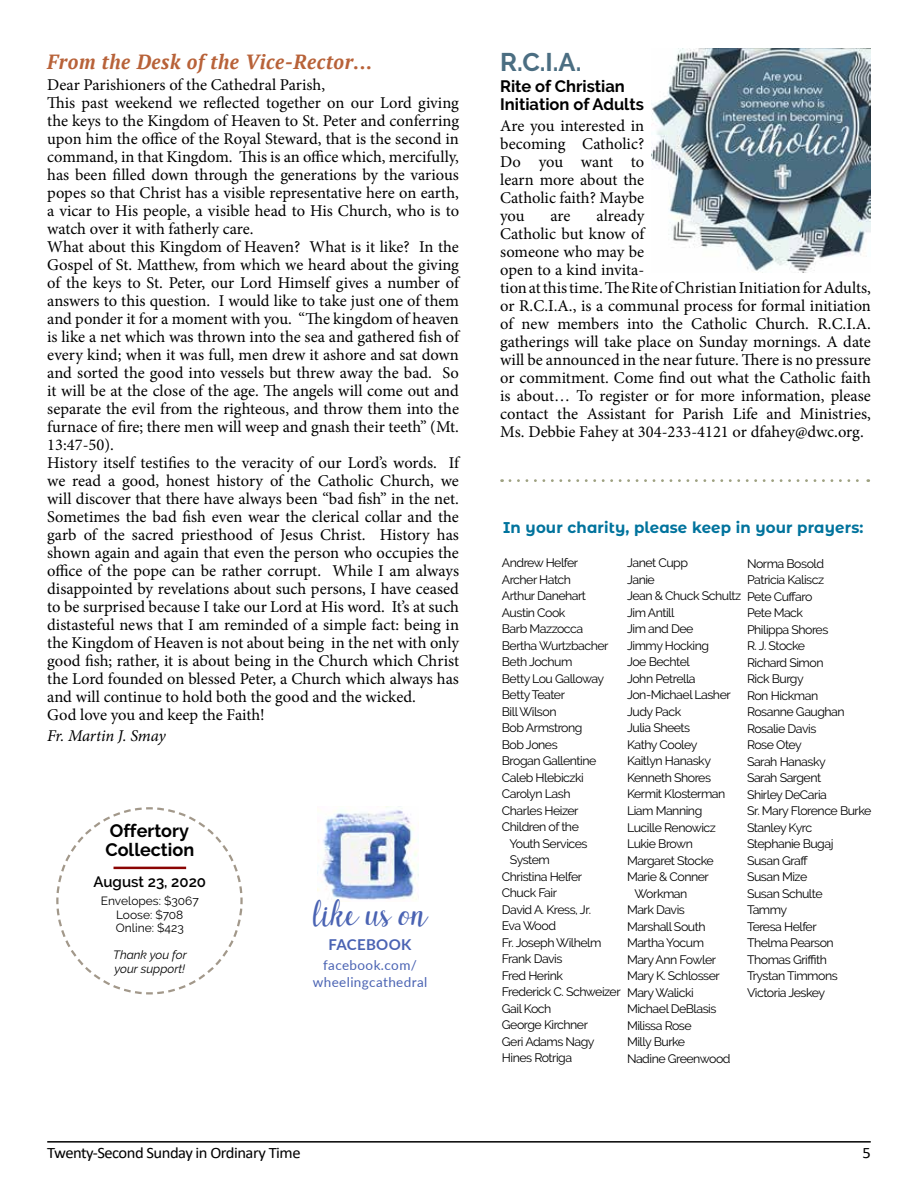
<style>
.page{position:relative;width:918px;height:1188px;background:#fff}
.page>*{position:absolute;margin:0;border:0;box-sizing:border-box;transform-origin:0 0}
.t1{font:34.5px "Hello Patty";letter-spacing:-.015em;color:#4a63b3}
.t2{font:700 25.5px "Raleway";color:#4b6e82}
.t3{font:italic 700 20.4px "PT Serif";letter-spacing:.025em;color:#b86239;scale:.95 1}
.t4{font:700 18px/18.8px "Raleway";color:#000}
.t5{font:16.5px/18px "Minion Pro";color:#000}
.t6{font:700 16.5px/18px "Raleway";color:#000}
.t7{font:italic 16.5px "Minion Pro";letter-spacing:-.015em;color:#000}
.t8{font:15.9px "Calibri";letter-spacing:-.03em;color:#000;scale:1.04 1}
.t9{font:700 15.6px "Montserrat Alternates";letter-spacing:.01em;color:#00739d;scale:.96 1}
.t10{font:600 15px "Raleway";color:#000}
.t11{font:700 15px "Lato";letter-spacing:.02em;color:#4a63b3}
.t12{font:13.5px/17.7px "Lato";letter-spacing:.03em;color:#4a63b3;text-align:center}
.t13{font:12.3px/16.5px "Raleway";letter-spacing:-.04em;color:#000}
.t14{font:italic 12px/13.5px "Raleway";color:#000}
.t15{font:11.85px/13.5px "Raleway";color:#000;text-align:center}
</style>
<div class="page">
<hr style="left:47px;top:1141px;width:824px;height:2px;background:#000">
<img style="left:318px;top:810px;width:100px;height:90px">
<svg style="left:510px;top:479px;width:359px;height:3px"></svg>
<svg style="left:56px;top:807px;width:187px;height:188px"></svg>
<hr style="left:114px;top:867px;width:72px;height:2px;background:#8a0403">
<img style="left:651px;top:49px;width:220px;height:223px">
<p class="t3" style="left:47px;top:49px;width:344px">From the Desk of the Vice-Rector...</p>
<p class="t5" style="left:47px;top:76px;width:413px">Dear Parishioners of the Cathedral Parish,<br>This past weekend we reflected together on our Lord giving the keys to the Kingdom of Heaven to St. Peter and conferring upon him the office of the Royal Steward, that is the second in command, in that Kingdom. This is an office which, mercifully, has been filled down through the generations by the various popes so that Christ has a visible representative here on earth, a vicar to His people, a visible head to His Church, who is to watch over it with fatherly care.<br>What about this Kingdom of Heaven? What is it like? In the Gospel of St. Matthew, from which we heard about the giving of the keys to St. Peter, our Lord Himself gives a number of answers to this question. I would like to take just one of them and ponder it for a moment with you. “The kingdom of heaven is like a net which was thrown into the sea and gathered fish of every kind; when it was full, men drew it ashore and sat down and sorted the good into vessels but threw away the bad. So it will be at the close of the age. The angels will come out and separate the evil from the righteous, and throw them into the furnace of fire; there men will weep and gnash their teeth” (Mt.<br>13:47-50).<br>History itself testifies to the veracity of our Lord’s words. If we read a good, honest history of the Catholic Church, we will discover that there have always been “bad fish” in the net.<br>Sometimes the bad fish even wear the clerical collar and the garb of the sacred priesthood of Jesus Christ. History has shown again and again that even the person who occupies the office of the pope can be rather corrupt. While I am always disappointed by revelations about such persons, I have ceased to be surprised because I take our Lord at His word. It’s at such distasteful news that I am reminded of a simple fact: being in the Kingdom of Heaven is not about being in the net with only good fish; rather, it is about being in the Church which Christ the Lord founded on blessed Peter, a Church which always has and will continue to hold both the good and the wicked.<br>God love you and keep the Faith!</p>
<p class="t7" style="left:47px;top:725px;width:120px">Fr. Martin J. Smay</p>
<p class="t4" style="left:105px;top:822px;width:90px">Offertory<br>Collection</p>
<p class="t10" style="left:93px;top:874px;width:114px">August 23, 2020</p>
<p class="t15" style="left:101px;top:894px;width:100px">Envelopes: $3067<br>Loose: $708<br>Online: $423</p>
<p class="t14" style="left:113px;top:948px;width:75px">Thank you for your support!</p>
<h1 class="t1" style="left:313px;top:896px;width:115px">like us on</h1>
<p class="t11" style="left:329px;top:934px;width:84px">FACEBOOK</p>
<p class="t12" style="left:313px;top:956px;width:116px">facebook.com/ wheelingcathedral</p>
<h2 class="t2" style="left:500px;top:48px;width:83px">R.C.I.A.</h2>
<p class="t6" style="left:500px;top:77px;width:145px">Rite of Christian<br>Initiation of Adults</p>
<p class="t5" style="left:500px;top:117px;width:146px;text-align:justify">Are you interested in becoming Catholic?<br>Do you want to learn more about the Catholic faith? Maybe you</p>
<p class="t5" style="left:500px;top:207px;width:372px;text-indent:96px">already<br>Catholic but know of<br>someone who may be<br>open to a kind invita-<br>tion at this time. The Rite of Christian Initiation for Adults, or R.C.I.A., is a communal process for formal initiation of new members into the Catholic Church. R.C.I.A. gatherings will take place on Sunday mornings. A date will be announced in the near future. There is no pressure or commitment. Come find out what the Catholic faith is about… To register or for more information, please contact the Assistant for Parish Life and Ministries, Ms. Debbie Fahey at 304-233-4121 or dfahey@dwc.org.</p>
<p class="t5" style="left:550px;top:207px;width:22px">are</p>
<p class="t9" style="left:503px;top:516px;width:377px">In your charity, please keep in your prayers:</p>
<p class="t13" style="left:502px;top:555px;width:78px">Andrew Helfer</p>
<p class="t13" style="left:502px;top:571px;width:71px">Archer Hatch</p>
<p class="t13" style="left:502px;top:588px;width:86px">Arthur Danehart</p>
<p class="t13" style="left:502px;top:604px;width:65px">Austin Cook</p>
<p class="t13" style="left:502px;top:621px;width:83px">Barb Mazzocca</p>
<p class="t13" style="left:502px;top:637px;width:108px">Bertha Wurtzbacher</p>
<p class="t13" style="left:502px;top:654px;width:72px">Beth Jochum</p>
<p class="t13" style="left:502px;top:670px;width:104px">Betty Lou Galloway</p>
<p class="t13" style="left:502px;top:687px;width:65px">Betty Teater</p>
<p class="t13" style="left:502px;top:703px;width:56px">Bill Wilson</p>
<p class="t13" style="left:502px;top:720px;width:82px">Bob Armstrong</p>
<p class="t13" style="left:502px;top:736px;width:57px">Bob Jones</p>
<p class="t13" style="left:502px;top:753px;width:96px">Brogan Gallentine</p>
<p class="t13" style="left:502px;top:769px;width:83px">Caleb Hlebiczki</p>
<p class="t13" style="left:502px;top:786px;width:70px">Carolyn Lash</p>
<p class="t13" style="left:502px;top:802px;width:78px">Charles Heizer</p>
<p class="t13" style="left:502px;top:819px;width:79px">Children of the</p>
<p class="t13" style="left:509px;top:835px;width:80px">Youth Services</p>
<p class="t13" style="left:510px;top:852px;width:42px">System</p>
<p class="t13" style="left:502px;top:868px;width:82px">Christina Helfer</p>
<p class="t13" style="left:502px;top:885px;width:57px">Chuck Fair</p>
<p class="t13" style="left:502px;top:901px;width:91px">David A. Kress, Jr.</p>
<p class="t13" style="left:502px;top:918px;width:56px">Eva Wood</p>
<p class="t13" style="left:502px;top:934px;width:101px">Fr. Joseph Wilhelm</p>
<p class="t13" style="left:502px;top:951px;width:62px">Frank Davis</p>
<p class="t13" style="left:502px;top:967px;width:63px">Fred Herink</p>
<p class="t13" style="left:502px;top:984px;width:120px">Frederick C. Schweizer</p>
<p class="t13" style="left:502px;top:1000px;width:51px">Gail Koch</p>
<p class="t13" style="left:502px;top:1017px;width:88px">George Kirchner</p>
<p class="t13" style="left:502px;top:1033px;width:94px">Geri Adams Nagy</p>
<p class="t13" style="left:502px;top:1050px;width:72px">Hines Rotriga</p>
<p class="t13" style="left:747px;top:555px;width:126px">Norma Bosold<br>Patricia Kaliscz<br>Pete Cuffaro<br>Pete Mack<br>Philippa Shores<br>R. J. Stocke<br>Richard Simon<br>Rick Burgy<br>Ron Hickman<br>Rosanne Gaughan<br>Rosalie Davis<br>Rose Otey<br>Sarah Hanasky<br>Sarah Sargent<br>Shirley DeCaria<br>Sr. Mary Florence Burke<br>Stanley Kyrc<br>Stephanie Bugaj<br>Susan Graff<br>Susan Mize<br>Susan Schulte<br>Tammy<br>Teresa Helfer<br>Thelma Pearson<br>Thomas Griffith<br>Trystan Timmons<br>Victoria Jeskey</p>
<p class="t13" style="left:627px;top:555px;width:62px">Janet Cupp</p>
<p class="t13" style="left:627px;top:571px;width:29px">Janie</p>
<p class="t13" style="left:627px;top:588px;width:116px">Jean &amp; Chuck Schultz</p>
<p class="t13" style="left:627px;top:604px;width:49px">Jim Antill</p>
<p class="t13" style="left:627px;top:621px;width:68px">Jim and Dee</p>
<p class="t13" style="left:627px;top:637px;width:84px">Jimmy Hocking</p>
<p class="t13" style="left:627px;top:654px;width:64px">Joe Bechtel</p>
<p class="t13" style="left:627px;top:670px;width:70px">John Petrella</p>
<p class="t13" style="left:627px;top:687px;width:105px">Jon-Michael Lasher</p>
<p class="t13" style="left:627px;top:703px;width:56px">Judy Pack</p>
<p class="t13" style="left:627px;top:720px;width:65px">Julia Sheets</p>
<p class="t13" style="left:627px;top:736px;width:72px">Kathy Cooley</p>
<p class="t13" style="left:627px;top:753px;width:85px">Kaitlyn Hanasky</p>
<p class="t13" style="left:627px;top:769px;width:86px">Kenneth Shores</p>
<p class="t13" style="left:627px;top:786px;width:100px">Kermit Klosterman</p>
<p class="t13" style="left:627px;top:802px;width:77px">Liam Manning</p>
<p class="t13" style="left:627px;top:819px;width:90px">Lucille Renowicz</p>
<p class="t13" style="left:627px;top:835px;width:67px">Lukie Brown</p>
<p class="t13" style="left:627px;top:852px;width:88px">Margaret Stocke</p>
<p class="t13" style="left:627px;top:868px;width:83px">Marie &amp; Conner</p>
<p class="t13" style="left:635px;top:885px;width:54px">Workman</p>
<p class="t13" style="left:627px;top:901px;width:59px">Mark Davis</p>
<p class="t13" style="left:627px;top:918px;width:80px">Marshall South</p>
<p class="t13" style="left:627px;top:934px;width:79px">Martha Yocum</p>
<p class="t13" style="left:627px;top:951px;width:91px">Mary Ann Fowler</p>
<p class="t13" style="left:627px;top:967px;width:94px">Mary K. Schlosser</p>
<p class="t13" style="left:627px;top:984px;width:68px">Mary Walicki</p>
<p class="t13" style="left:627px;top:1000px;width:91px">Michael DeBlasis</p>
<p class="t13" style="left:627px;top:1017px;width:66px">Milissa Rose</p>
<p class="t13" style="left:627px;top:1033px;width:60px">Milly Burke</p>
<p class="t13" style="left:627px;top:1050px;width:105px">Nadine Greenwood</p>
<p class="t8" style="left:47px;top:1141px;width:245px">Twenty-Second Sunday in Ordinary Time</p>
<p class="t8" style="left:862px;top:1141px;width:10px">5</p>
</div>
